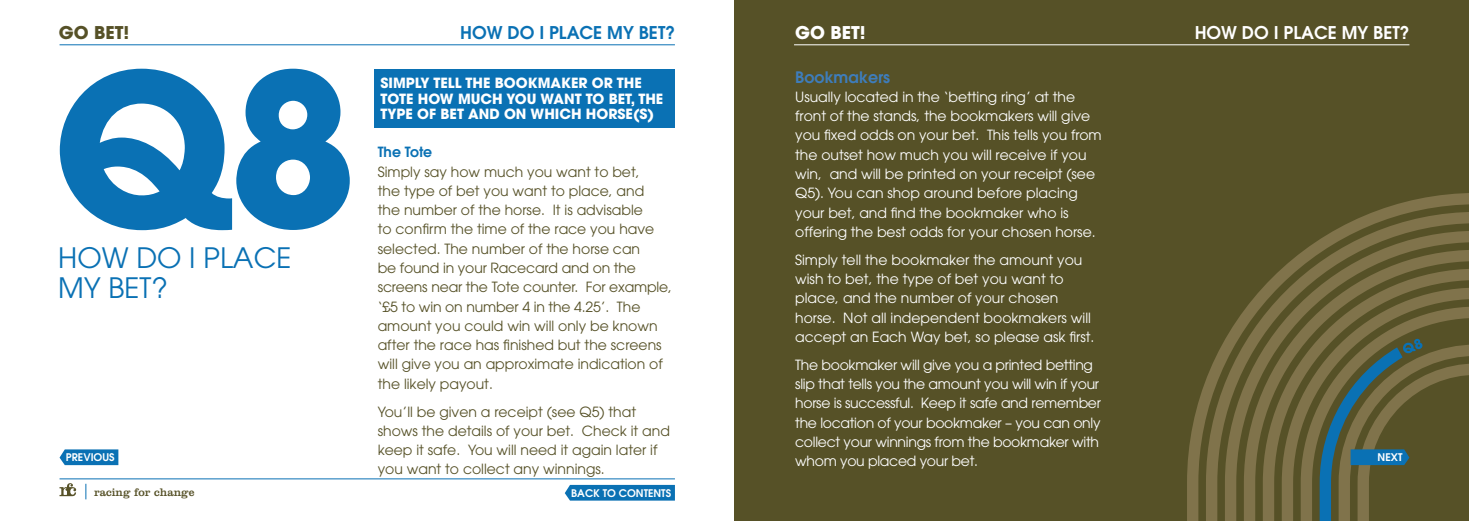
<style>
.page{position:relative;width:1469px;height:521px;background:#fff}
.page>*{position:absolute;margin:0;border:0;box-sizing:border-box;transform-origin:0 0}
.t1{font:700 210px "Avant Garde LT";color:#0a71b4}
.t2{font:28px "Avant Garde LT";color:#0a71b4}
.t3{font:600 17.5px "Avant Garde LT";color:#0a71b4}
.t4{font:600 17.5px "Avant Garde LT";color:#fff}
.t5{font:700 17.5px "Avant Garde LT";color:#565127}
.t6{font:700 17.5px "Avant Garde LT";color:#fff}
.t7{font:600 15.75px "Avant Garde LT";color:#3e7dbb}
.t8{font:14px/19.2px "Avant Garde LT";color:#565127}
.t9{font:14px/19.2px "Avant Garde LT";color:#fff}
.t10{font:14px/19.2px "Avant Garde LT";letter-spacing:-.02em;color:#fff}
.t11{font:700 14px/15.8px "Avant Garde LT";color:#fff}
.t12{font:600 14px "Avant Garde LT";color:#0a71b4}
.t13{font:11.38px "Clarendon LT";color:#565127}
.t14{font:600 10.5px "Avant Garde LT";color:#fff}
</style>
<div class="page">
<hr style="left:60px;top:44px;width:615px;height:1px;background:#0a71b4">
<hr style="left:60px;top:478px;width:615px;height:1px;background:#0a71b4">
<div style="left:374px;top:69px;width:301px;height:59px;background:#0a71b4"></div>
<svg style="left:59px;top:483px;width:17px;height:13px"></svg>
<svg style="left:86px;top:484px;width:1px;height:15px"></svg>
<div style="left:734px;top:0;width:734px;height:521px;background:#565127"></div>
<hr style="left:794px;top:44px;width:615px;height:1px;background:#fff">
<svg style="left:1187px;top:193px;width:281px;height:328px"></svg>
<svg style="left:1205px;top:212px;width:263px;height:309px"></svg>
<svg style="left:1224px;top:231px;width:244px;height:290px"></svg>
<svg style="left:1243px;top:250px;width:225px;height:271px"></svg>
<svg style="left:1262px;top:269px;width:206px;height:252px;fill:#80734b"></svg>
<svg style="left:1281px;top:288px;width:187px;height:233px;fill:#80734b"></svg>
<svg style="left:1300px;top:307px;width:168px;height:214px;fill:#80734b"></svg>
<svg style="left:60px;top:449px;width:58px;height:16px"></svg>
<div style="left:565px;top:485px;width:110px;height:15px;background:#0a71b4"></div>
<svg style="left:1319px;top:338px;width:149px;height:183px"></svg>
<p class="t5" style="left:59px;top:21px;width:72px">GO BET!</p>
<p class="t3" style="left:460px;top:21px;width:216px">HOW DO I PLACE MY BET?</p>
<h1 class="t1" style="left:52px;top:13px;width:307px">Q8</h1>
<h2 class="t2" style="left:58px;top:241px;width:235px">HOW DO I PLACE</h2>
<h2 class="t2" style="left:58px;top:271px;width:111px">MY BET?</h2>
<p class="t14" style="left:66px;top:451px;width:50px">PREVIOUS</p>
<p class="t13" style="left:94px;top:486px;width:102px">racing for change</p>
<p class="t11" style="left:380px;top:75px;width:284px">SIMPLY TELL THE BOOKMAKER OR THE<br>TOTE HOW MUCH YOU WANT TO BET, THE<br>TYPE OF BET AND ON WHICH HORSE(S)</p>
<p class="t12" style="left:378px;top:143px;width:56px">The Tote</p>
<p class="t8" style="left:378px;top:162px;width:296px">Simply say how much you want to bet,<br>the type of bet you want to place, and<br>the number of the horse. It is advisable<br>to confirm the time of the race you have selected. The number of the horse can<br>be found in your Racecard and on the screens near the Tote counter. For example, ‘£5 to win on number 4 in the 4.25’. The amount you could win will only be known after the race has finished but the screens will give you an approximate indication of the likely payout.</p>
<p class="t8" style="left:378px;top:402px;width:294px">You’ll be given a receipt (see Q5) that shows the details of your bet. Check it and keep it safe. You will need it again later if you want to collect any winnings.</p>
<p class="t14" style="left:571px;top:486px;width:101px">BACK TO CONTENTS</p>
<p class="t6" style="left:795px;top:21px;width:72px">GO BET!</p>
<p class="t4" style="left:1194px;top:21px;width:216px">HOW DO I PLACE MY BET?</p>
<p class="t7" style="left:795px;top:67px;width:96px">Bookmakers</p>
<p class="t9" style="left:795px;top:87px;width:308px">Usually located in the ‘betting ring’ at the front of the stands, the bookmakers will give you fixed odds on your bet. This tells you from the outset how much you will receive if you win, and will be printed on your receipt (see Q5). You can shop around before placing your bet, and find the bookmaker who is offering the best odds for your chosen horse.</p>
<p class="t9" style="left:795px;top:250px;width:301px">Simply tell the bookmaker the amount you wish to bet, the type of bet you want to place, and the number of your chosen horse. Not all independent bookmakers will accept an Each Way bet, so please ask first.</p>
<p class="t10" style="left:795px;top:355px;width:307px">The bookmaker will give you a printed betting slip that tells you the amount you will win if your horse is successful. Keep it safe and remember the location of your bookmaker – you can only collect your winnings from the bookmaker with whom you placed your bet.</p>
<p class="t14" style="left:1377px;top:450px;width:26px">NEXT</p>
</div>
